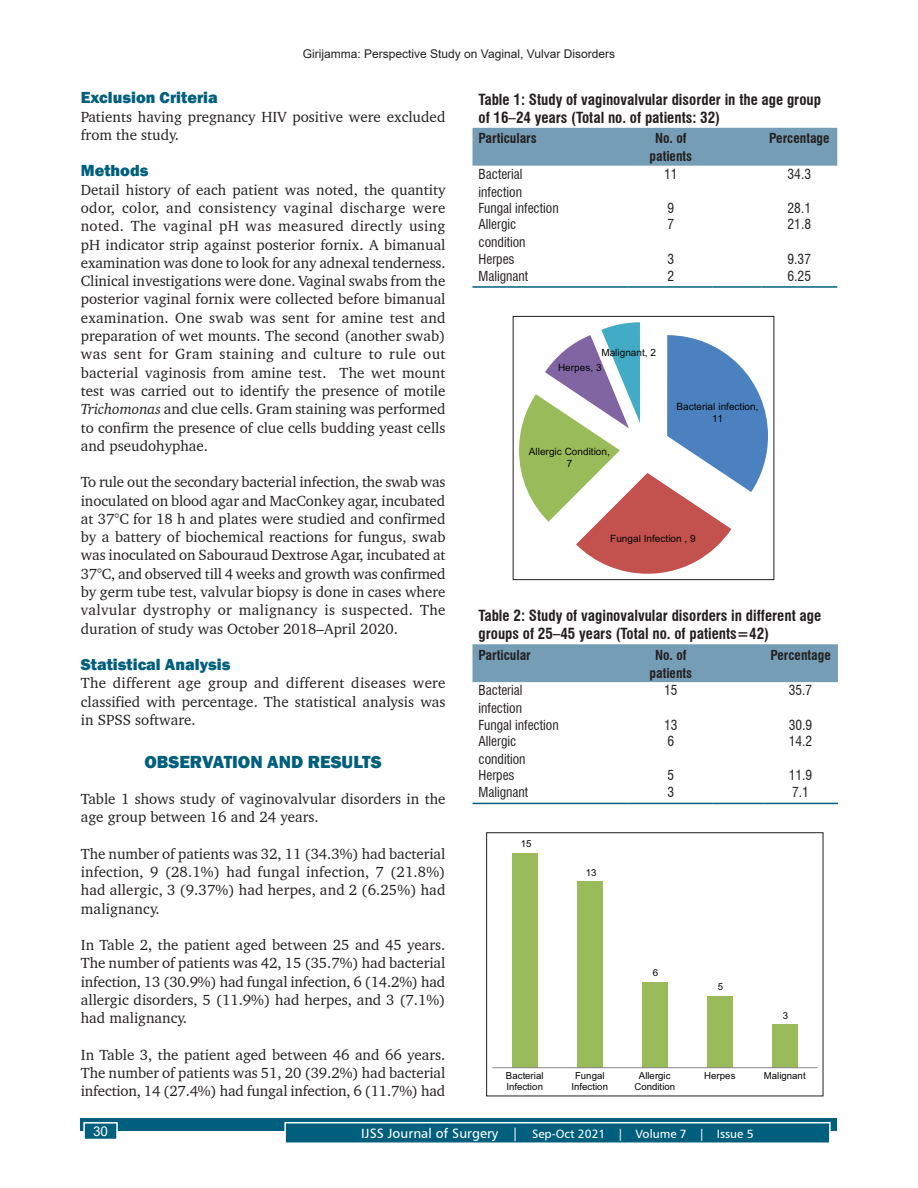
<style>
.page{position:relative;width:918px;height:1188px;background:#fff}
.page>*{position:absolute;margin:0;border:0;box-sizing:border-box;transform-origin:0 0}
.t1{font:800 18px "Franklin Gothic";color:#005f7d}
.t2{font:800 16.5px "Franklin Gothic";color:#005f7d}
.TX{font:15px/18.3px "Charter BT";color:#231f20;text-align:justify}
.TT{font:700 condensed 15px/18px "Swiss 721 BT";color:#231f20}
.TB{font:condensed 13.5px/18px "Swiss 721 BT";color:#231f20}
.TCH{font:700 condensed 13.5px/18px "Swiss 721 BT";color:#231f20;text-align:center}
.TBL{font:condensed 13.5px "Swiss 721 BT";color:#231f20}
.t3{font:13.5px "Arial";color:#fff}
.t4{font:12px "Arial";color:#231f20}
.t5{font:12px "Humanist 777 BT Roman B";color:#fff}
.t6{font:10.05px/12px "Arial";color:#050504;text-align:center}
.t7{font:9.6px/11.6px "Arial";color:#050504;text-align:center}
.s1{font-style:italic}
.s2{font-size:13.5px}
</style>
<div class="page">
<div style="left:472px;top:644px;width:366px;height:38px;background:#759eb6"></div>
<hr style="left:472px;top:803px;width:95px;height:1px;background:#005f7d">
<hr style="left:567px;top:803px;width:62px;height:1px;background:#005f7d">
<hr style="left:629px;top:803px;width:84px;height:1px;background:#005f7d">
<hr style="left:713px;top:803px;width:50px;height:1px;background:#005f7d">
<hr style="left:763px;top:803px;width:75px;height:1px;background:#005f7d">
<div style="left:472px;top:128px;width:365px;height:38px;background:#759eb6"></div>
<hr style="left:472px;top:286px;width:95px;height:2px;background:#005f7d">
<hr style="left:567px;top:286px;width:62px;height:2px;background:#005f7d">
<hr style="left:629px;top:286px;width:84px;height:2px;background:#005f7d">
<hr style="left:713px;top:286px;width:48px;height:2px;background:#005f7d">
<hr style="left:761px;top:286px;width:76px;height:2px;background:#005f7d">
<div style="left:81px;top:1119px;width:756px;height:12px;background:#005f7d"></div>
<div style="left:285px;top:1123px;width:545px;height:20px;background:#005f7d"></div>
<div style="left:284px;top:1122px;width:547px;height:22px;border:2px solid #fff"></div>
<div style="left:84px;top:1123px;width:33px;height:16px;background:#005f7d"></div>
<div style="left:83px;top:1122px;width:35px;height:18px;border:2px solid #fff"></div>
<div style="left:512px;top:853px;width:26px;height:215px;background:#9abb59"></div>
<div style="left:577px;top:881px;width:26px;height:187px;background:#9abb59"></div>
<div style="left:642px;top:982px;width:26px;height:86px;background:#9abb59"></div>
<div style="left:707px;top:996px;width:26px;height:72px;background:#9abb59"></div>
<div style="left:772px;top:1025px;width:26px;height:43px;background:#9abb59"></div>
<hr style="left:492px;top:1067px;width:325px;height:1px;background:#878686">
<svg style="left:519px;top:322px;width:249px;height:252px"></svg>
<div style="left:513px;top:316px;width:261px;height:264px;border:1px solid #231f20"></div>
<p class="t4" style="left:303px;top:46px;width:314px">Girijamma: Perspective Study on Vaginal, Vulvar Disorders</p>
<h2 class="t2" style="left:81px;top:87px;width:139px">Exclusion Criteria</h2>
<p class="TX" style="left:81px;top:107px;width:366px">Patients having pregnancy HIV positive were excluded from the study.</p>
<h2 class="t2" style="left:81px;top:160px;width:69px">Methods</h2>
<p class="TX" style="left:81px;top:180px;width:366px">Detail history of each patient was noted, the quantity odor, color, and consistency vaginal discharge were noted. The vaginal pH was measured directly using pH indicator strip against posterior fornix. A bimanual examination was done to look for any adnexal tenderness.<br>Clinical investigations were done. Vaginal swabs from the posterior vaginal fornix were collected before bimanual examination. One swab was sent for amine test and preparation of wet mounts. The second (another swab) was sent for Gram staining and culture to rule out bacterial vaginosis from amine test. The wet mount test was carried out to identify the presence of motile <span class="s1">Trichomonas</span> and clue cells. Gram staining was performed to confirm the presence of clue cells budding yeast cells and pseudohyphae.</p>
<p class="TX" style="left:81px;top:473px;width:366px">To rule out the secondary bacterial infection, the swab was inoculated on blood agar and MacConkey agar, incubated at 37°C for 18 h and plates were studied and confirmed by a battery of biochemical reactions for fungus, swab was inoculated on Sabouraud Dextrose Agar, incubated at 37°C, and observed till 4 weeks and growth was confirmed by germ tube test, valvular biopsy is done in cases where valvular dystrophy or malignancy is suspected. The duration of study was October 2018–April 2020.</p>
<h2 class="t2" style="left:81px;top:654px;width:151px">Statistical Analysis</h2>
<p class="TX" style="left:81px;top:674px;width:366px">The different age group and different diseases were classified with percentage. The statistical analysis was in SPSS software.</p>
<h1 class="t1" style="left:145px;top:750px;width:239px">OBSERVATION AND RESULTS</h1>
<p class="TX" style="left:81px;top:790px;width:366px">Table 1 shows study of vaginovalvular disorders in the age group between 16 and 24 years.</p>
<p class="TX" style="left:81px;top:844px;width:366px">The number of patients was 32, 11 (34.3%) had bacterial infection, 9 (28.1%) had fungal infection, 7 (21.8%) had allergic, 3 (9.37%) had herpes, and 2 (6.25%) had malignancy.</p>
<p class="TX" style="left:81px;top:935px;width:366px">In Table 2, the patient aged between 25 and 45 years.<br>The number of patients was 42, 15 (35.7%) had bacterial infection, 13 (30.9%) had fungal infection, 6 (14.2%) had allergic disorders, 5 (11.9%) had herpes, and 3 (7.1%) had malignancy.</p>
<p class="TX" style="left:81px;top:1045px;width:366px">In Table 3, the patient aged between 46 and 66 years.<br>The number of patients was 51, 20 (39.2%) had bacterial infection, 14 (27.4%) had fungal infection, 6 (11.7%) had</p>
<p class="TT" style="left:478px;top:90px;width:344px">Table 1: Study of vaginovalvular disorder in the age group of 16–24 years (Total no. of patients: 32)</p>
<p class="TCH" style="left:478px;top:129px;width:60px">Particulars</p>
<p class="TCH" style="left:650px;top:129px;width:44px">No. of patients</p>
<p class="TCH" style="left:769px;top:129px;width:62px">Percentage</p>
<p class="TB" style="left:478px;top:165px;width:46px">Bacterial infection</p>
<p class="TB" style="left:664px;top:165px;width:15px">11</p>
<p class="TB" style="left:788px;top:165px;width:25px">34.3</p>
<p class="TB" style="left:478px;top:199px;width:82px">Fungal infection</p>
<p class="TB" style="left:668px;top:199px;width:8px">9</p>
<p class="TB" style="left:788px;top:199px;width:25px">28.1</p>
<p class="TB" style="left:478px;top:215px;width:49px">Allergic condition</p>
<p class="TB" style="left:668px;top:215px;width:8px">7</p>
<p class="TB" style="left:788px;top:215px;width:25px">21.8</p>
<p class="TB" style="left:478px;top:250px;width:38px">Herpes</p>
<p class="TB" style="left:668px;top:250px;width:8px">3</p>
<p class="TB" style="left:788px;top:250px;width:25px">9.37</p>
<p class="TBL" style="left:478px;top:268px;width:51px">Malignant</p>
<p class="TBL" style="left:668px;top:268px;width:8px">2</p>
<p class="TBL" style="left:788px;top:268px;width:25px">6.25</p>
<p class="t6" style="left:601px;top:346px;width:56px">Malignant, 2</p>
<p class="t6" style="left:558px;top:361px;width:45px">Herpes, 3</p>
<p class="t6" style="left:529px;top:445px;width:82px">Allergic Condition,<br>7</p>
<p class="t6" style="left:677px;top:401px;width:83px">Bacterial infection,<br>11</p>
<p class="t6" style="left:610px;top:532px;width:87px">Fungal Infection , 9</p>
<p class="TT" style="left:478px;top:607px;width:344px">Table 2: Study of vaginovalvular disorders in different age groups of 25–45 years (Total no. of patients=42)</p>
<p class="TCH" style="left:478px;top:646px;width:54px">Particular</p>
<p class="TCH" style="left:650px;top:646px;width:44px">No. of patients</p>
<p class="TCH" style="left:770px;top:646px;width:62px">Percentage</p>
<p class="TB" style="left:478px;top:681px;width:46px">Bacterial infection</p>
<p class="TB" style="left:664px;top:681px;width:15px">15</p>
<p class="TB" style="left:789px;top:681px;width:25px">35.7</p>
<p class="TB" style="left:478px;top:716px;width:82px">Fungal infection</p>
<p class="TB" style="left:664px;top:716px;width:15px">13</p>
<p class="TB" style="left:789px;top:716px;width:25px">30.9</p>
<p class="TB" style="left:478px;top:732px;width:49px">Allergic condition</p>
<p class="TB" style="left:668px;top:732px;width:8px">6</p>
<p class="TB" style="left:789px;top:732px;width:25px">14.2</p>
<p class="TB" style="left:478px;top:766px;width:38px">Herpes</p>
<p class="TB" style="left:668px;top:766px;width:8px">5</p>
<p class="TB" style="left:789px;top:766px;width:25px">11.9</p>
<p class="TBL" style="left:478px;top:784px;width:51px">Malignant</p>
<p class="TBL" style="left:668px;top:784px;width:8px">3</p>
<p class="TBL" style="left:792px;top:784px;width:18px">7.1</p>
<p class="t7" style="left:521px;top:838px;width:12px">15</p>
<p class="t7" style="left:586px;top:867px;width:12px">13</p>
<p class="t7" style="left:653px;top:967px;width:7px">6</p>
<p class="t7" style="left:718px;top:981px;width:7px">5</p>
<p class="t7" style="left:783px;top:1010px;width:7px">3</p>
<p class="t7" style="left:506px;top:1070px;width:39px;text-align:left">Bacterial<br>Infection</p>
<p class="t7" style="left:572px;top:1070px;width:38px">Fungal<br>Infection</p>
<p class="t7" style="left:634px;top:1070px;width:42px">Allergic<br>Condition</p>
<p class="t7" style="left:704px;top:1070px;width:33px">Herpes</p>
<p class="t7" style="left:764px;top:1070px;width:43px">Malignant</p>
<p class="t3" style="left:93px;top:1122px;width:17px">30</p>
<p class="t5" style="left:361px;top:1126px;width:394px"><span class="s2">IJSS Journal of Surgery |</span> Sep-Oct 2021 | Volume 7 | Issue 5</p>
</div>
